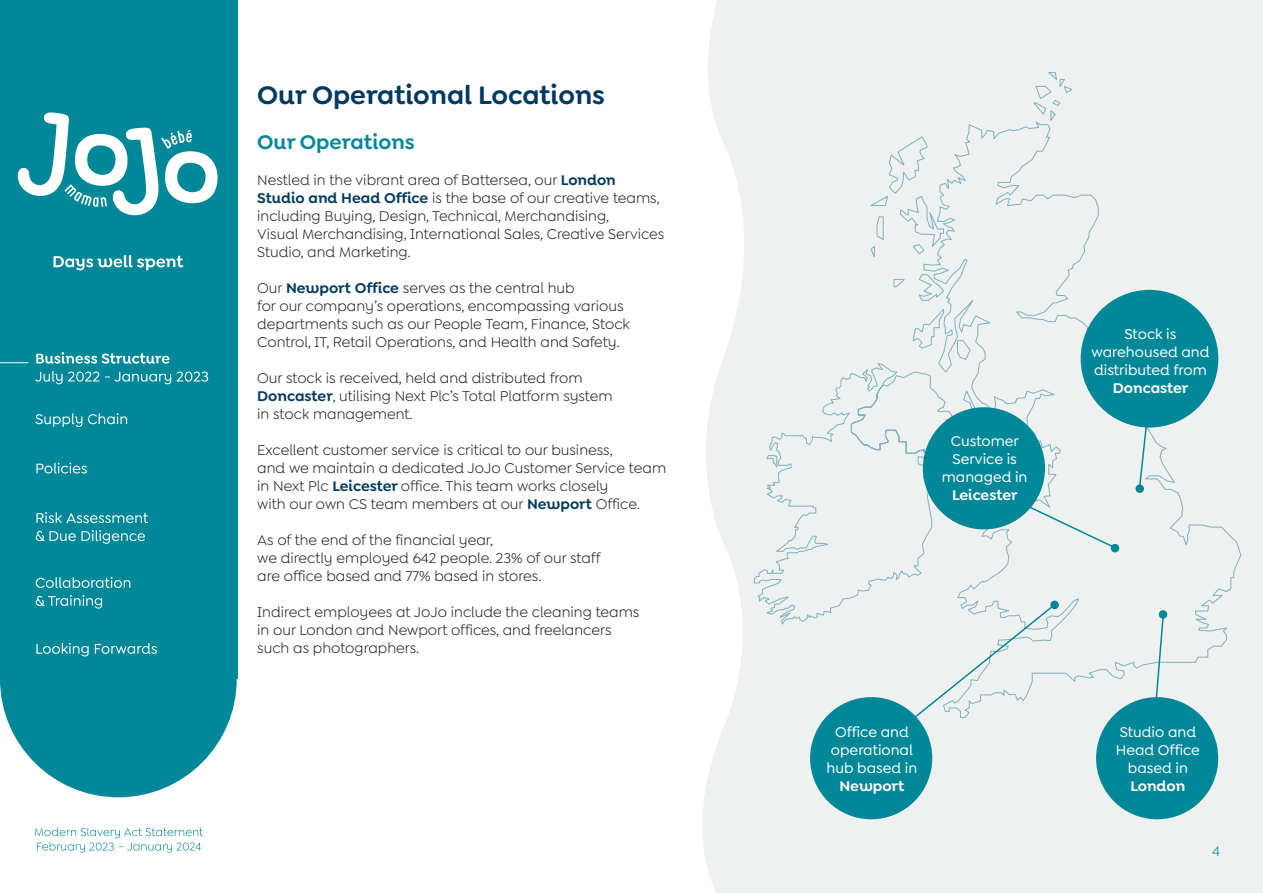
<style>
.page{position:relative;width:1263px;height:893px;background:#fff}
.page>*{position:absolute;margin:0;border:0;box-sizing:border-box;transform-origin:0 0}
.t1{font:600 27px "Goldplay Alt";color:#00395f}
.t2{font:600 21px "Goldplay Alt";color:#089}
.t3{font:15px/18px "Goldplay";color:#231f20}
.t4{font:500 15px/18px "Goldplay";color:#fff;text-align:center}
.t5{font:15px "Goldplay";color:#089}
.s1{font-family:"Goldplay Alt";font-weight:600;color:#00395f}
.s2{font-family:"Goldplay Alt";font-weight:600}
</style>
<div class="page">
<svg style="left:702px;top:0;width:63px;height:893px;fill:#eff1f0"></svg>
<div style="left:765px;top:0;width:498px;height:893px;background:#eff1f0"></div>
<svg style="left:753px;top:38px;width:489px;height:681px"></svg>
<div style="left:1096px;top:697px;width:122px;height:122px;background:#089;border-radius:50%"></div>
<div style="left:810px;top:697px;width:122px;height:122px;background:#089;border-radius:50%"></div>
<svg style="left:1154px;top:613px;width:11px;height:85px"></svg>
<div style="left:1159px;top:611px;width:7px;height:7px;background:#089;border-radius:50%"></div>
<div style="left:1159px;top:610px;width:8px;height:9px;border:2px solid #089;border-radius:50%"></div>
<svg style="left:908px;top:603px;width:149px;height:120px"></svg>
<div style="left:1051px;top:601px;width:7px;height:7px;background:#089;border-radius:50%"></div>
<div style="left:1050px;top:601px;width:9px;height:8px;border:2px solid #089;border-radius:50%"></div>
<svg style="left:1138px;top:426px;width:13px;height:64px"></svg>
<div style="left:1136px;top:485px;width:7px;height:7px;background:#089;border-radius:50%"></div>
<div style="left:1135px;top:484px;width:9px;height:9px;border:2px solid #089;border-radius:50%"></div>
<svg style="left:990px;top:487px;width:127px;height:63px"></svg>
<div style="left:1111px;top:545px;width:7px;height:7px;background:#089;border-radius:50%"></div>
<div style="left:1111px;top:544px;width:8px;height:8px;border:2px solid #089;border-radius:50%"></div>
<div style="left:923px;top:407px;width:122px;height:122px;background:#089;border-radius:50%"></div>
<div style="left:1081px;top:290px;width:137px;height:137px;background:#089;border-radius:50%"></div>
<svg style="left:35px;top:827px;width:168px;height:26px"></svg>
<div style="left:0;top:0;width:237px;height:679px;background:#089"></div>
<div style="left:0;top:561px;width:237px;height:236px;background:#089;border-radius:50%"></div>
<svg style="left:17px;top:112px;width:201px;height:104px"></svg>
<svg style="left:53px;top:255px;width:130px;height:15px"></svg>
<svg style="left:36px;top:643px;width:121px;height:13px"></svg>
<svg style="left:35px;top:371px;width:173px;height:13px"></svg>
<svg style="left:36px;top:352px;width:133px;height:12px"></svg>
<svg style="left:36px;top:595px;width:66px;height:14px"></svg>
<svg style="left:36px;top:577px;width:94px;height:11px"></svg>
<svg style="left:36px;top:530px;width:109px;height:14px"></svg>
<svg style="left:36px;top:512px;width:112px;height:11px"></svg>
<svg style="left:36px;top:463px;width:51px;height:11px"></svg>
<svg style="left:35px;top:413px;width:92px;height:14px"></svg>
<svg style="left:0;top:362px;width:28px;height:1px"></svg>
<p class="t1" style="left:257px;top:78px;width:349px">Our Operational Locations</p>
<p class="t2" style="left:257px;top:129px;width:159px">Our Operations</p>
<p class="t3" style="left:257px;top:171px;width:360px">Nestled in the vibrant area of Battersea, our <span class="s1">London</span></p>
<p class="t3" style="left:257px;top:189px;width:404px"><span class="s1">Studio and Head Office</span> is the base of our creative teams, including Buying, Design, Technical, Merchandising,</p>
<p class="t3" style="left:257px;top:225px;width:409px">Visual Merchandising, International Sales, Creative Services<br>Studio, and Marketing.</p>
<p class="t3" style="left:257px;top:279px;width:319px">Our <span class="s1">Newport Office</span> serves as the central hub</p>
<p class="t3" style="left:257px;top:297px;width:374px">for our company’s operations, encompassing various departments such as our People Team, Finance, Stock<br>Control, IT, Retail Operations, and Health and Safety.</p>
<p class="t3" style="left:257px;top:369px;width:327px">Our stock is received, held and distributed from</p>
<p class="t3" style="left:257px;top:387px;width:357px"><span class="s1">Doncaster</span>, utilising Next Plc’s Total Platform system</p>
<p class="t3" style="left:257px;top:405px;width:157px">in stock management.</p>
<p class="t3" style="left:257px;top:441px;width:410px">Excellent customer service is critical to our business,<br>and we maintain a dedicated JoJo Customer Service team in Next Plc <span class="s1">Leicester</span> office. This team works closely<br>with our own CS team members at our <span class="s1">Newport</span> Office.</p>
<p class="t3" style="left:257px;top:531px;width:345px">As of the end of the financial year,<br>we directly employed 642 people. 23% of our staff are office based and 77% based in stores.</p>
<p class="t3" style="left:257px;top:603px;width:384px">Indirect employees at JoJo include the cleaning teams</p>
<p class="t3" style="left:257px;top:621px;width:356px">in our London and Newport offices, and freelancers</p>
<p class="t3" style="left:257px;top:639px;width:164px">such as photographers.</p>
<p class="t4" style="left:942px;top:432px;width:87px">Customer<br>Service is managed in<br><span class="s2">Leicester</span></p>
<p class="t4" style="left:1091px;top:325px;width:119px">Stock is warehoused and distributed from<br><span class="s2">Doncaster</span></p>
<p class="t4" style="left:826px;top:723px;width:92px">Office and operational hub based in<br><span class="s2">Newport</span></p>
<p class="t4" style="left:1116px;top:723px;width:86px">Studio and<br>Head Office based in<br><span class="s2">London</span></p>
<p class="t5" style="left:1212px;top:843px;width:10px">4</p>
</div>
